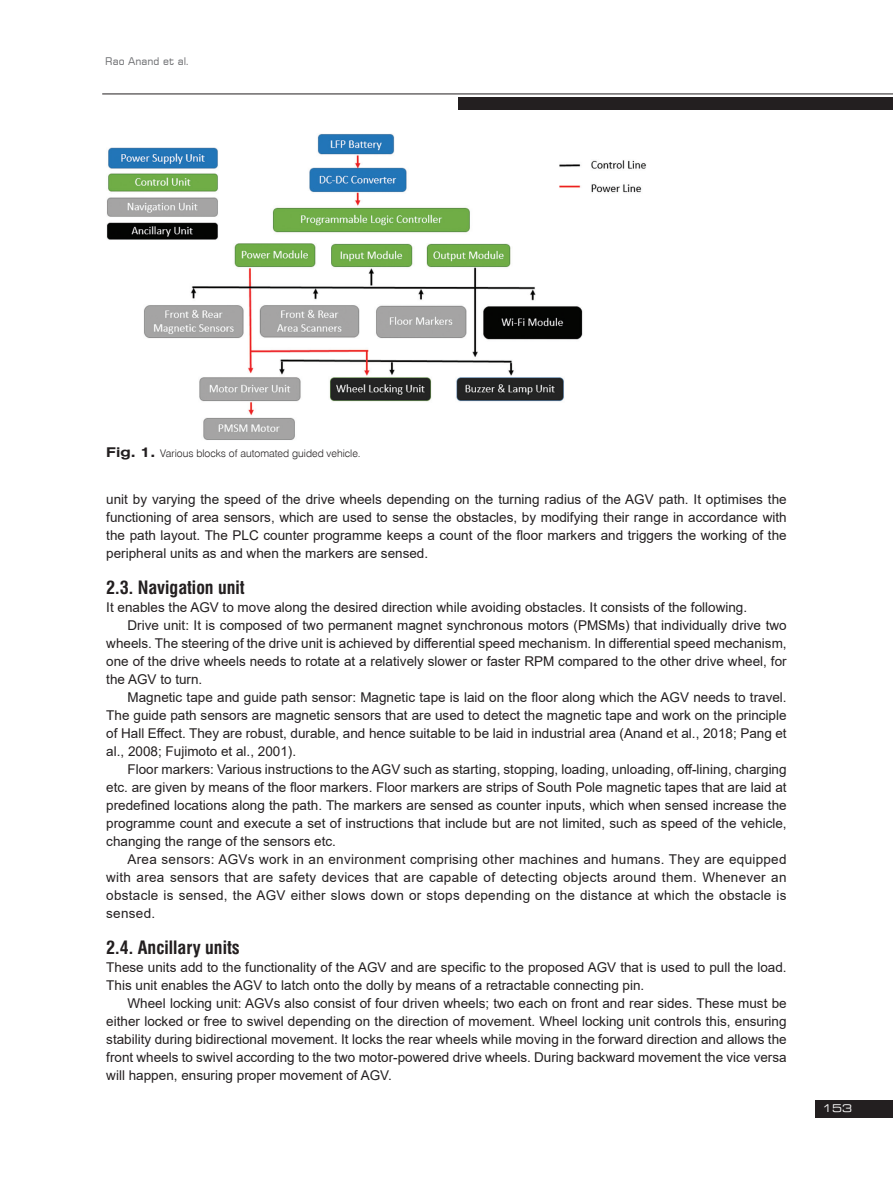
<style>
.page{position:relative;width:893px;height:1178px;background:#fff}
.page>*{position:absolute;margin:0;border:0;box-sizing:border-box;transform-origin:0 0}
._1_1__Sub-title{font:700 18px "Swis 721 Cn EU";color:#231f20}
.TEKST_2{font:13.5px/18px "Arial";color:#231f20;text-align:justify}
.TEKST{font:13.5px/18px "Arial";color:#231f20;text-align:justify}
.Fig__1__text{font:10.5px "Swis 721 Lt EU";color:#231f20}
.t1{font:10.5px "Square 721 EU";color:#6c6d70}
.t2{font:10.5px "Square 721 Ex EU";color:#fff}
.s1{font-family:"Swis 721 Ex EU";font-weight:700;font-size:13.5px}
</style>
<div class="page">
<div style="left:815px;top:1100px;width:78px;height:17px;background:#231f20"></div>
<hr style="left:102px;top:94px;width:791px;height:1px;background:#231f20">
<div style="left:458px;top:97px;width:435px;height:12px;background:#231f20"></div>
<img style="left:106px;top:134px;width:540px;height:306px">
<p class="t1" style="left:105px;top:54px;width:86px">Rao Anand et al.</p>
<p class="Fig__1__text" style="left:106px;top:447px;width:256px"><span class="s1">Fig. 1.</span> Various blocks of automated guided vehicle.</p>
<p class="TEKST" style="left:106px;top:490px;width:682px">unit by varying the speed of the drive wheels depending on the turning radius of the AGV path. It optimises the functioning of area sensors, which are used to sense the obstacles, by modifying their range in accordance with the path layout. The PLC counter programme keeps a count of the floor markers and triggers the working of the peripheral units as and when the markers are sensed.</p>
<p class="_1_1__Sub-title" style="left:106px;top:577px;width:140px">2.3. Navigation unit</p>
<p class="TEKST" style="left:106px;top:598px;width:642px">It enables the AGV to move along the desired direction while avoiding obstacles. It consists of the following.</p>
<p class="TEKST_2" style="left:106px;top:616px;width:682px;text-indent:21px">Drive unit: It is composed of two permanent magnet synchronous motors (PMSMs) that individually drive two wheels. The steering of the drive unit is achieved by differential speed mechanism. In differential speed mechanism, one of the drive wheels needs to rotate at a relatively slower or faster RPM compared to the other drive wheel, for the AGV to turn.</p>
<p class="TEKST_2" style="left:106px;top:688px;width:682px;text-indent:21px">Magnetic tape and guide path sensor: Magnetic tape is laid on the floor along which the AGV needs to travel.<br>The guide path sensors are magnetic sensors that are used to detect the magnetic tape and work on the principle of Hall Effect. They are robust, durable, and hence suitable to be laid in industrial area (Anand et al., 2018; Pang et al., 2008; Fujimoto et al., 2001).</p>
<p class="TEKST_2" style="left:106px;top:760px;width:682px;text-indent:21px">Floor markers: Various instructions to the AGV such as starting, stopping, loading, unloading, off-lining, charging etc. are given by means of the floor markers. Floor markers are strips of South Pole magnetic tapes that are laid at predefined locations along the path. The markers are sensed as counter inputs, which when sensed increase the programme count and execute a set of instructions that include but are not limited, such as speed of the vehicle, changing the range of the sensors etc.</p>
<p class="TEKST_2" style="left:106px;top:850px;width:682px;text-indent:21px">Area sensors: AGVs work in an environment comprising other machines and humans. They are equipped with area sensors that are safety devices that are capable of detecting objects around them. Whenever an obstacle is sensed, the AGV either slows down or stops depending on the distance at which the obstacle is sensed.</p>
<p class="_1_1__Sub-title" style="left:106px;top:937px;width:135px">2.4. Ancillary units</p>
<p class="TEKST" style="left:106px;top:958px;width:682px">These units add to the functionality of the AGV and are specific to the proposed AGV that is used to pull the load.<br>This unit enables the AGV to latch onto the dolly by means of a retractable connecting pin.</p>
<p class="TEKST_2" style="left:106px;top:994px;width:682px;text-indent:21px">Wheel locking unit: AGVs also consist of four driven wheels; two each on front and rear sides. These must be either locked or free to swivel depending on the direction of movement. Wheel locking unit controls this, ensuring stability during bidirectional movement. It locks the rear wheels while moving in the forward direction and allows the front wheels to swivel according to the two motor-powered drive wheels. During backward movement the vice versa will happen, ensuring proper movement of AGV.</p>
<p class="t2" style="left:822px;top:1102px;width:31px">153</p>
</div>
